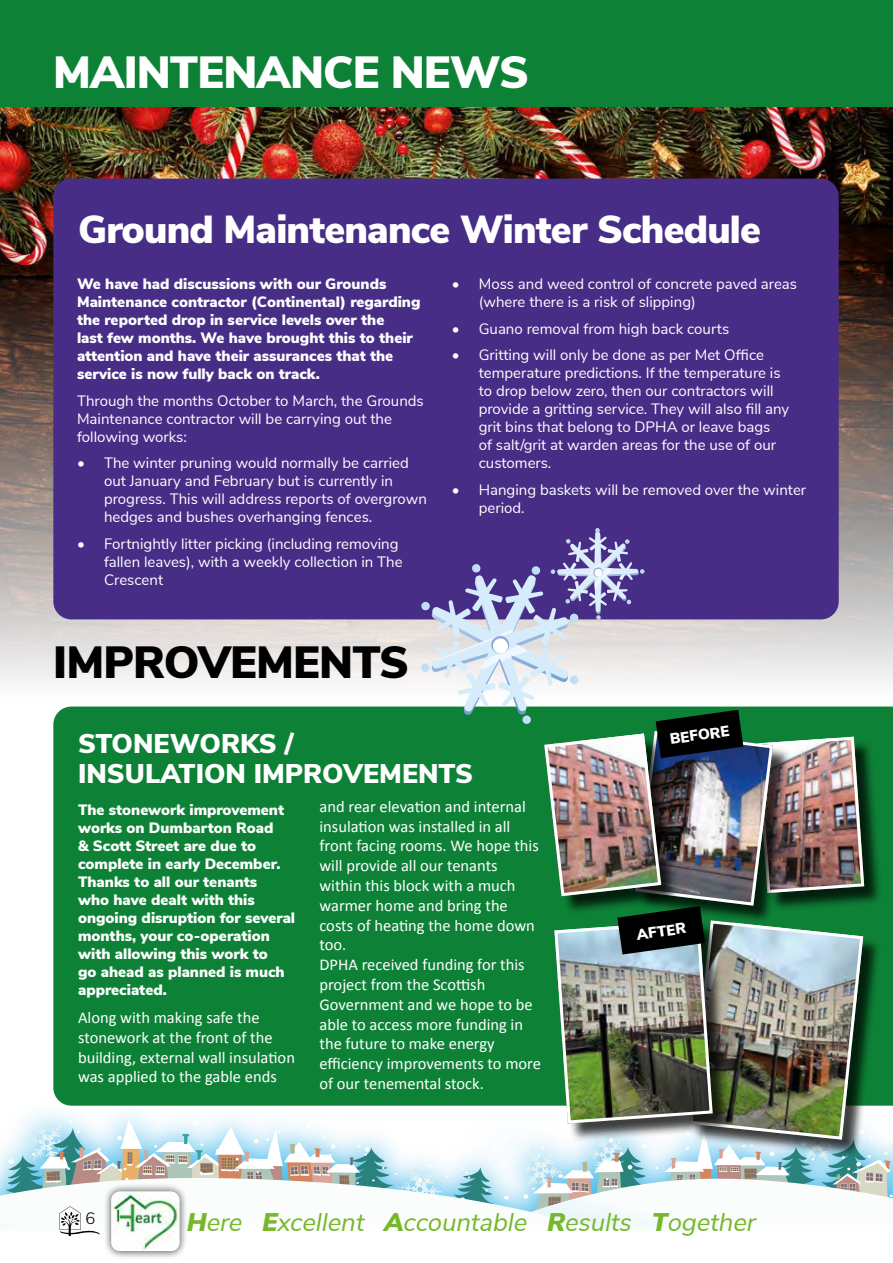
<style>
.page{position:relative;width:893px;height:1263px;background:#fff}
.page>*{position:absolute;margin:0;border:0;box-sizing:border-box;transform-origin:0 0}
.t1{font:900 45px "Nunito Sans";letter-spacing:-.02em;color:#fff}
.t2{font:900 45px "Nunito Sans";letter-spacing:-.02em;color:#000}
.t3{font:900 39px "Nunito Sans";letter-spacing:-.02em;color:#fff}
.t4{font:900 27px/30px "Nunito Sans";color:#fff}
.t5{font:italic 25.5px "Nunito Sans";color:#76b82a}
.t6{font:16.5px/19.8px "Calibri";color:#fff}
.t7{font:300 16.5px "Nunito Sans";color:#000}
.t8{font:15px/18px "Nunito Sans";color:#fff}
.t9{font:900 15px/18px "Nunito Sans";color:#fff}
.s1{font-weight:900}
</style>
<div class="page">
<div style="left:103px;top:1183px;width:85px;height:77px;background:#000;opacity:.75"></div>
<img style="left:111px;top:1240px;width:68px;height:10px">
<img style="left:0;top:107px;width:893px;height:347px">
<div style="left:0;top:0;width:893px;height:107px;background:#0d8236"></div>
<div style="left:53px;top:179px;width:786px;height:440px;background:#482d87;border-radius:18px"></div>
<img style="left:0;top:454px;width:893px;height:786px">
<h1 class="t1" style="left:53px;top:40px;width:477px">MAINTENANCE NEWS</h1>
<h2 class="t3" style="left:78px;top:200px;width:684px">Ground Maintenance Winter Schedule</h2>
<p class="t9" style="left:77px;top:274px;width:345px">We have had discussions with our Grounds Maintenance contractor (Continental) regarding the reported drop in service levels over the<br>last few months. We have brought this to their attention and have their assurances that the service is now fully back on track.</p>
<p class="t8" style="left:77px;top:390px;width:348px">Through the months October to March, the Grounds<br>Maintenance contractor will be carrying out the following works:</p>
<p class="t8" style="left:104px;top:453px;width:324px;text-indent:-27px">• The winter pruning would normally be carried out January and February but is currently in progress. This will address reports of overgrown hedges and bushes overhanging fences.</p>
<p class="t8" style="left:104px;top:533px;width:300px;text-indent:-27px">• Fortnightly litter picking (including removing fallen leaves), with a weekly collection in The<br>Crescent</p>
<h1 class="t2" style="left:53px;top:629px;width:357px">IMPROVEMENTS</h1>
<p class="t8" style="left:479px;top:274px;width:320px;text-indent:-27px">• Moss and weed control of concrete paved areas (where there is a risk of slipping)</p>
<p class="t8" style="left:452px;top:318px;width:279px">• Guano removal from high back courts</p>
<p class="t8" style="left:479px;top:345px;width:312px;text-indent:-27px">• Gritting will only be done as per Met Office temperature predictions. If the temperature is to drop below zero, then our contractors will provide a gritting service. They will also fill any grit bins that belong to DPHA or leave bags<br>of salt/grit at warden areas for the use of our customers.</p>
<p class="t8" style="left:479px;top:479px;width:329px;text-indent:-27px">• Hanging baskets will be removed over the winter period.</p>
<h3 class="t4" style="left:78px;top:728px;width:396px">STONEWORKS /<br>INSULATION IMPROVEMENTS</h3>
<p class="t9" style="left:78px;top:800px;width:219px">The stonework improvement works on Dumbarton Road<br>&amp; Scott Street are due to complete in early December.<br>Thanks to all our tenants<br>who have dealt with this ongoing disruption for several months, your co-operation with allowing this work to<br>go ahead as planned is much appreciated.</p>
<p class="t6" style="left:78px;top:1008px;width:218px">Along with making safe the stonework at the front of the building, external wall insulation was applied to the gable ends</p>
<p class="t6" style="left:319px;top:796px;width:223px">and rear elevation and internal insulation was installed in all front facing rooms. We hope this will provide all our tenants within this block with a much warmer home and bring the costs of heating the home down too.<br>DPHA received funding for this project from the Scottish<br>Government and we hope to be able to access more funding in the future to make energy efficiency improvements to more of our tenemental stock.</p>
<p class="t9" style="left:669px;top:729px;width:61px;rotate:-8deg">BEFORE</p>
<p class="t9" style="left:635px;top:925px;width:51px;rotate:-8deg">AFTER</p>
<p class="t7" style="left:85px;top:1206px;width:11px">6</p>
<h3 class="t5" style="left:186px;top:1203px;width:576px"><span class="s1">H</span>ere <span class="s1">E</span>xcellent <span class="s1">A</span>ccountable <span class="s1">R</span>esults <span class="s1">T</span>ogether</h3>
</div>
